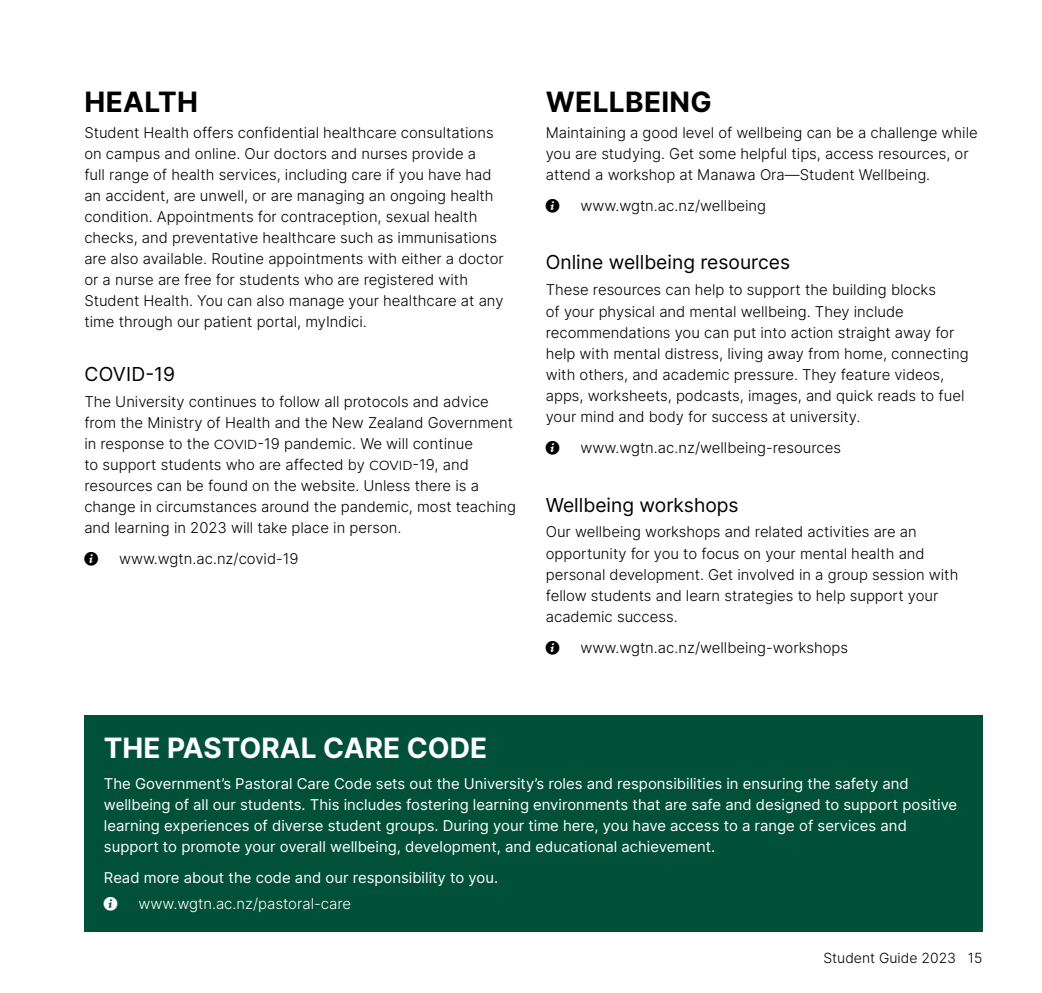
<style>
.page{position:relative;width:1042px;height:993px;background:#fff}
.page>*{position:absolute;margin:0;border:0;box-sizing:border-box;transform-origin:0 0}
.t1{font:700 28px "Inter";color:#fff}
.t2{font:700 28px "Inter";letter-spacing:.01em;color:#000}
.t3{font:19.25px "Inter";color:#000}
.t4{font:300 14.88px/21px "Inter";color:#000}
.t5{font:14.88px/21px "Inter";color:#fff}
.t6{font:300 14.88px "Inter";color:#fff}
.t7{font:300 14px "Inter";color:#000}
.s1{font-family:"Proxima Nova";font-size:16.62px}
</style>
<div class="page">
<div style="left:84px;top:715px;width:898px;height:216px;background:#005138"></div>
<h1 class="t2" style="left:84px;top:81px;width:115px">HEALTH</h1>
<p class="t4" style="left:84px;top:121px;width:421px">Student Health offers confidential healthcare consultations on campus and online. Our doctors and nurses provide a<br>full range of health services, including care if you have had an accident, are unwell, or are managing an ongoing health condition. Appointments for contraception, sexual health checks, and preventative healthcare such as immunisations are also available. Routine appointments with either a doctor or a nurse are free for students who are registered with Student Health. You can also manage your healthcare at any time through our patient portal, myIndici.</p>
<p class="t3" style="left:84px;top:360px;width:92px">COVID-19</p>
<p class="t4" style="left:84px;top:391px;width:433px">The University continues to follow all protocols and advice from the Ministry of Health and the New Zealand Government in response to the <span class="s1">covid</span>-19 pandemic. We will continue<br>to support students who are affected by <span class="s1">covid</span>-19, and resources can be found on the website. Unless there is a change in circumstances around the pandemic, most teaching and learning in 2023 will take place in person.</p>
<p class="t4" style="left:119px;top:548px;width:181px">www.wgtn.ac.nz/covid-19</p>
<h1 class="t2" style="left:546px;top:81px;width:167px">WELLBEING</h1>
<p class="t4" style="left:546px;top:121px;width:433px">Maintaining a good level of wellbeing can be a challenge while you are studying. Get some helpful tips, access resources, or attend a workshop at Manawa Ora—Student Wellbeing.</p>
<p class="t4" style="left:580px;top:194px;width:187px">www.wgtn.ac.nz/wellbeing</p>
<p class="t3" style="left:546px;top:248px;width:246px">Online wellbeing resources</p>
<p class="t4" style="left:546px;top:279px;width:424px">These resources can help to support the building blocks<br>of your physical and mental wellbeing. They include recommendations you can put into action straight away for help with mental distress, living away from home, connecting with others, and academic pressure. They feature videos, apps, worksheets, podcasts, images, and quick reads to fuel your mind and body for success at university.</p>
<p class="t4" style="left:580px;top:436px;width:262px">www.wgtn.ac.nz/wellbeing-resources</p>
<p class="t3" style="left:546px;top:490px;width:194px">Wellbeing workshops</p>
<p class="t4" style="left:546px;top:521px;width:414px">Our wellbeing workshops and related activities are an opportunity for you to focus on your mental health and personal development. Get involved in a group session with fellow students and learn strategies to help support your academic success.</p>
<p class="t4" style="left:580px;top:636px;width:269px">www.wgtn.ac.nz/wellbeing-workshops</p>
<h1 class="t1" style="left:104px;top:727px;width:385px">THE PASTORAL CARE CODE</h1>
<p class="t5" style="left:104px;top:772px;width:855px">The Government’s Pastoral Care Code sets out the University’s roles and responsibilities in ensuring the safety and wellbeing of all our students. This includes fostering learning environments that are safe and designed to support positive learning experiences of diverse student groups. During your time here, you have access to a range of services and support to promote your overall wellbeing, development, and educational achievement.</p>
<p class="t5" style="left:104px;top:866px;width:396px">Read more about the code and our responsibility to you.</p>
<p class="t6" style="left:139px;top:892px;width:214px">www.wgtn.ac.nz/pastoral-care</p>
<p class="t7" style="left:823px;top:946px;width:160px">Student Guide 2023 15</p>
</div>
